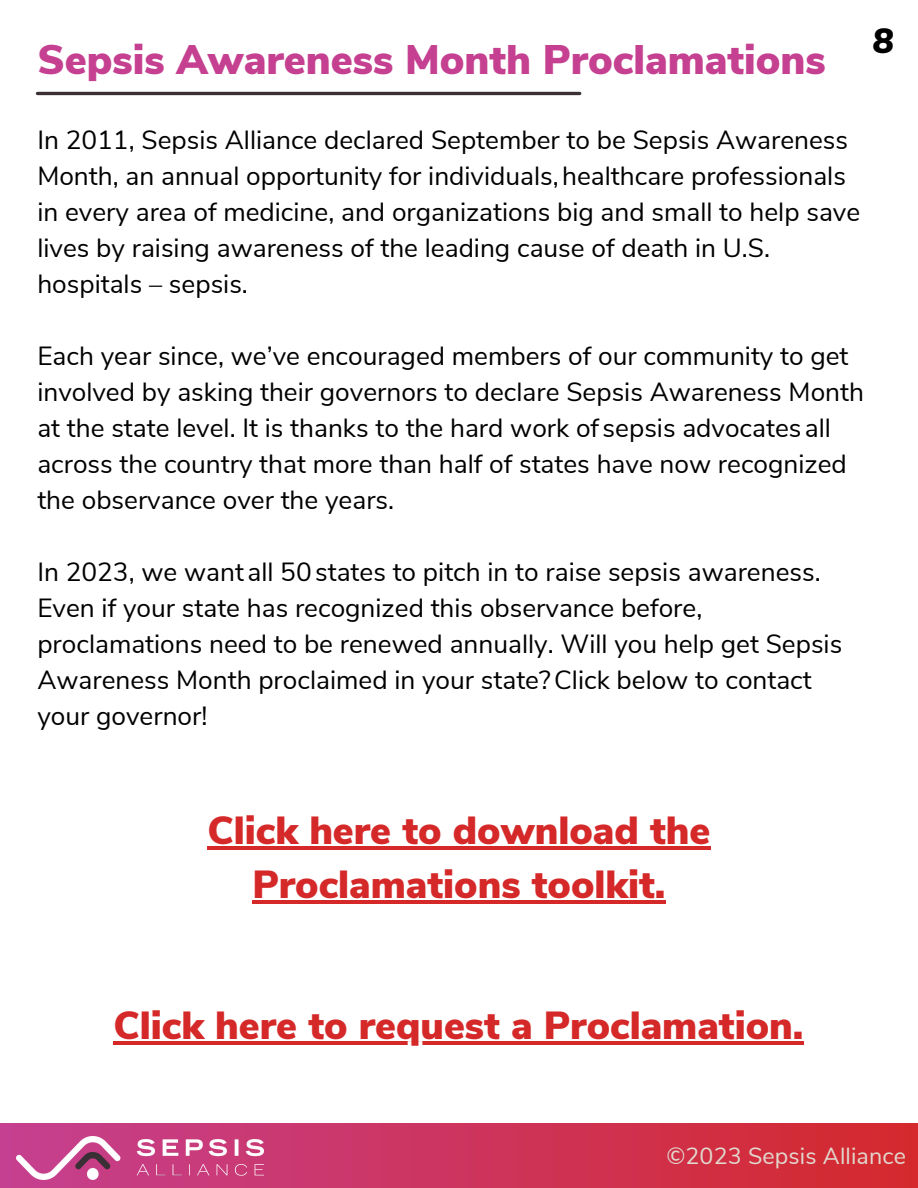
<style>
.page{position:relative;width:918px;height:1188px;background:#fff}
.page>*{position:absolute;margin:0;border:0;box-sizing:border-box;transform-origin:0 0}
.t1{font:900 41.25px "Nunito Sans";color:#c54090}
.t2{font:900 39.15px/54px "Nunito Sans";color:#d52828;text-align:center}
.t3{font:italic 900 34.8px "Nunito";color:#000}
.t4{font:26.25px/36px "Nunito Sans";color:#000}
.t5{font:23.25px "Nunito Sans";letter-spacing:.005em;color:#e1d8ce}
</style>
<div class="page">
<img style="left:0;top:1124px;width:918px;height:64px">
<img style="left:16px;top:1136px;width:248px;height:43px">
<hr style="left:37px;top:92px;width:543px;height:3px;background:#3a3035">
<hr style="left:113px;top:1042px;width:690px;height:3px;background:#d52828">
<hr style="left:207px;top:846px;width:504px;height:3px;background:#d52828">
<hr style="left:252px;top:900px;width:414px;height:3px;background:#d52828">
<p class="t1" style="left:37px;top:32px;width:790px">Sepsis Awareness Month Proclamations</p>
<p class="t3" style="left:873px;top:18px;width:22px">8</p>
<p class="t4" style="left:37px;top:123px;width:824px">In 2011, Sepsis Alliance declared September to be Sepsis Awareness Month, an annual opportunity for individuals,healthcare professionals in every area of medicine, and organizations big and small to help save lives by raising awareness of the leading cause of death in U.S. hospitals – sepsis.</p>
<p class="t4" style="left:37px;top:339px;width:828px">Each year since, we’ve encouraged members of our community to get involved by asking their governors to declare Sepsis Awareness Month at the state level. It is thanks to the hard work of sepsis advocatesall across the country that more than half of states have now recognized the observance over the years.</p>
<p class="t4" style="left:37px;top:555px;width:806px">In 2023, we wantall 50states to pitch in to raise sepsis awareness.<br>Even if your state has recognized this observance before, proclamations need to be renewed annually. Will you help get Sepsis Awareness Month proclaimed in your state?Click below to contact your governor!</p>
<p class="t2" style="left:207px;top:804px;width:505px">Click here to download the<br>Proclamations toolkit.</p>
<p class="t2" style="left:113px;top:1000px;width:692px">Click here to request a Proclamation.</p>
<p class="t5" style="left:666px;top:1140px;width:241px">©2023 Sepsis Alliance</p>
</div>
